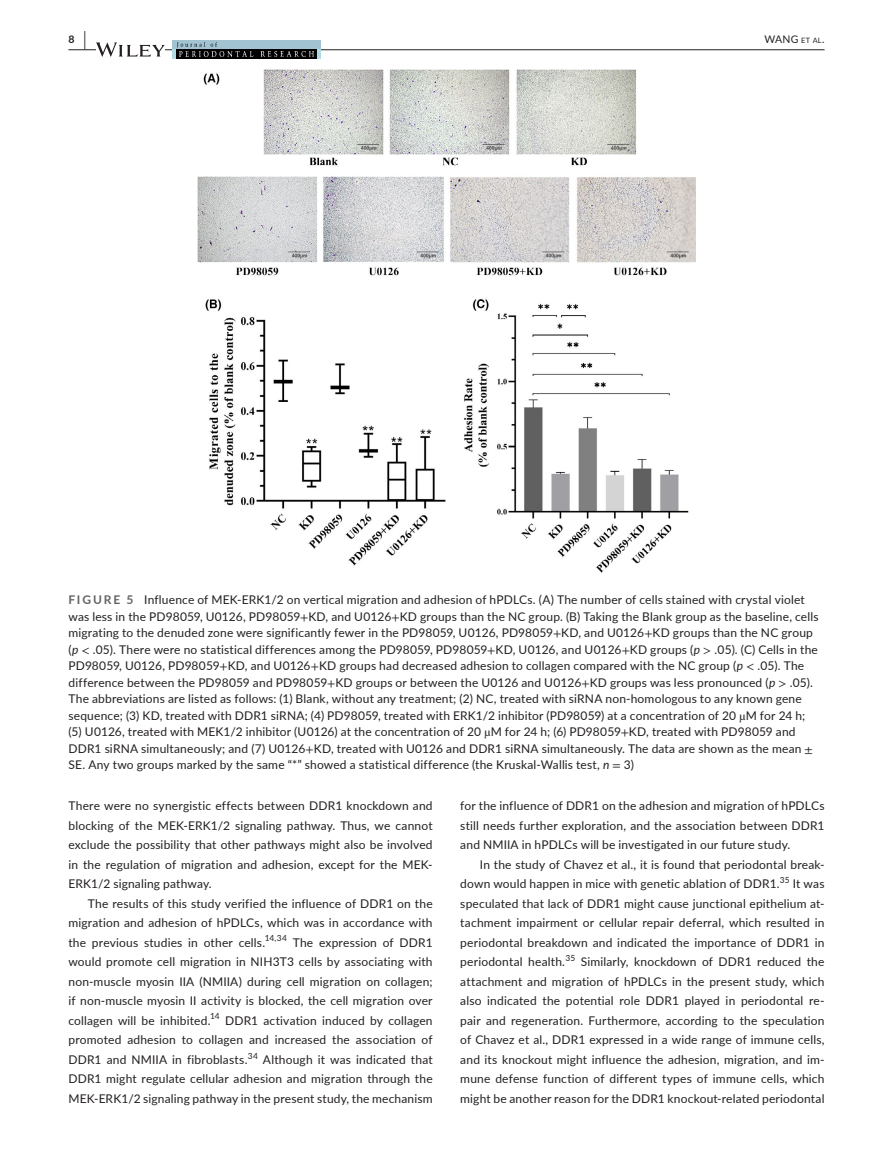
<style>
.page{position:relative;width:893px;height:1174px;background:#fff}
.page>*{position:absolute;margin:0;border:0;box-sizing:border-box;transform-origin:0 0}
.t1{font:12px/19.5px "Lato";letter-spacing:.015em;color:#231f20;text-align:justify}
.t2{font:10.5px "Lato";color:#231f20}
.t3{font:700 10.5px "Lato";color:#231f20}
.t4{font:8.4px "Lato";color:#231f20}
.s1{font-size:19.5px}
.s2{font-size:7.35px}
.s3{font-weight:700;color:#636366}
.s4{font-family:"STIX"}
.s5{font-style:italic}
.s6{font-family:"Arial Unicode MS"}
</style>
<div class="page">
<hr style="left:68px;top:49px;width:756px;height:1px;background:#231f20">
<svg style="left:96px;top:42px;width:69px;height:15px"></svg>
<div style="left:172px;top:40px;width:149px;height:19px;background:#a1c3d2"></div>
<div style="left:172px;top:49px;width:149px;height:10px;background:#aedce2"></div>
<svg style="left:176px;top:49px;width:141px;height:10px"></svg>
<img style="left:177px;top:42px;width:40px;height:5px">
<img style="left:179px;top:51px;width:134px;height:5px">
<img style="left:198px;top:69px;width:497px;height:503px">
<p class="t3" style="left:68px;top:31px;width:19px">8 <span class="s1">|</span></p>
<p class="t2" style="left:765px;top:31px;width:61px">WANG <span class="s2">et al</span>.</p>
<p class="t1" style="left:68px;top:591px;width:752px;line-height:16.5px;text-align:left"><span class="s3">FIGURE 5</span> Influence of MEK-ERK1/2 on vertical migration and adhesion of hPDLCs. (A) The number of cells stained with crystal violet was less in the PD98059, U0126, PD98059<span class="s4">+</span>KD, and U0126<span class="s4">+</span>KD groups than the NC group. (B) Taking the Blank group as the baseline, cells migrating to the denuded zone were significantly fewer in the PD98059, U0126, PD98059<span class="s4">+</span>KD, and U0126<span class="s4">+</span>KD groups than the NC group (<span class="s5">p</span> <span class="s4">&lt;</span> .05). There were no statistical differences among the PD98059, PD98059<span class="s4">+</span>KD, U0126, and U0126<span class="s4">+</span>KD groups (<span class="s5">p</span> <span class="s4">&gt;</span> .05). (C) Cells in the PD98059, U0126, PD98059<span class="s4">+</span>KD, and U0126<span class="s4">+</span>KD groups had decreased adhesion to collagen compared with the NC group (<span class="s5">p</span> <span class="s4">&lt;</span> .05). The difference between the PD98059 and PD98059<span class="s4">+</span>KD groups or between the U0126 and U0126<span class="s4">+</span>KD groups was less pronounced (<span class="s5">p</span> <span class="s4">&gt;</span> .05).<br>The abbreviations are listed as follows: (1) Blank, without any treatment; (2) NC, treated with siRNA non-homologous to any known gene sequence; (3) KD, treated with DDR1 siRNA; (4) PD98059, treated with ERK1/2 inhibitor (PD98059) at a concentration of 20 <span class="s4">µ</span>M for 24 h; (5) U0126, treated with MEK1/2 inhibitor (U0126) at the concentration of 20 <span class="s4">µ</span>M for 24 h; (6) PD98059<span class="s4">+</span>KD, treated with PD98059 and DDR1 siRNA simultaneously; and (7) U0126<span class="s4">+</span>KD, treated with U0126 and DDR1 siRNA simultaneously. The data are shown as the mean <span class="s4">± </span>SE. Any two groups marked by the same “*” showed a statistical difference (the Kruskal-Wallis test, <span class="s5">n</span> <span class="s4">=</span> 3)</p>
<p class="t1" style="left:68px;top:795px;width:366px">There were no synergistic effects between DDR1 knockdown and blocking of the MEK-ERK1/2 signaling pathway. Thus, we cannot exclude the possibility that other pathways might also be involved in the regulation of migration and adhesion, except for the MEK-ERK1/2 signaling pathway.</p>
<p class="t1" style="left:68px;top:893px;width:366px;text-indent:20px">The results of this study verified the influence of DDR1 on the migration and adhesion of hPDLCs, which was in accordance with the previous studies in other cells.</p>
<p class="t4" style="left:265px;top:932px;width:24px">14,34</p>
<p class="t1" style="left:68px;top:932px;width:366px;text-indent:224px">The expression of DDR1 would promote cell migration in NIH3T3 cells by associating with non-muscle myosin <span class="s6">Ⅱ</span>A (NM<span class="s6">Ⅱ</span>A) during cell migration on collagen; if non-muscle myosin II activity is blocked, the cell migration over collagen will be inhibited.<sup>14</sup> DDR1 activation induced by collagen promoted adhesion to collagen and increased the association of DDR1 and NM<span class="s6">Ⅱ</span>A in fibroblasts.<sup>34</sup> Although it was indicated that DDR1 might regulate cellular adhesion and migration through the MEK-ERK1/2 signaling pathway in the present study, the mechanism</p>
<p class="t1" style="left:460px;top:795px;width:366px">for the influence of DDR1 on the adhesion and migration of hPDLCs still needs further exploration, and the association between DDR1 and NM<span class="s6">Ⅱ</span>A in hPDLCs will be investigated in our future study.</p>
<p class="t1" style="left:460px;top:854px;width:366px;text-indent:20px">In the study of Chavez et al., it is found that periodontal break&shy;down would happen in mice with genetic ablation of DDR1.<sup>35</sup> It was speculated that lack of DDR1 might cause junctional epithelium at&shy;tachment impairment or cellular repair deferral, which resulted in periodontal breakdown and indicated the importance of DDR1 in periodontal health.</p>
<p class="t4" style="left:565px;top:952px;width:11px">35</p>
<p class="t1" style="left:460px;top:951px;width:366px;text-indent:120px">Similarly, knockdown of DDR1 reduced the attachment and migration of hPDLCs in the present study, which also indicated the potential role DDR1 played in periodontal re&shy;pair and regeneration. Furthermore, according to the speculation of Chavez et al., DDR1 expressed in a wide range of immune cells, and its knockout might influence the adhesion, migration, and im&shy;mune defense function of different types of immune cells, which might be another reason for the DDR1 knockout-related periodontal</p>
</div>
